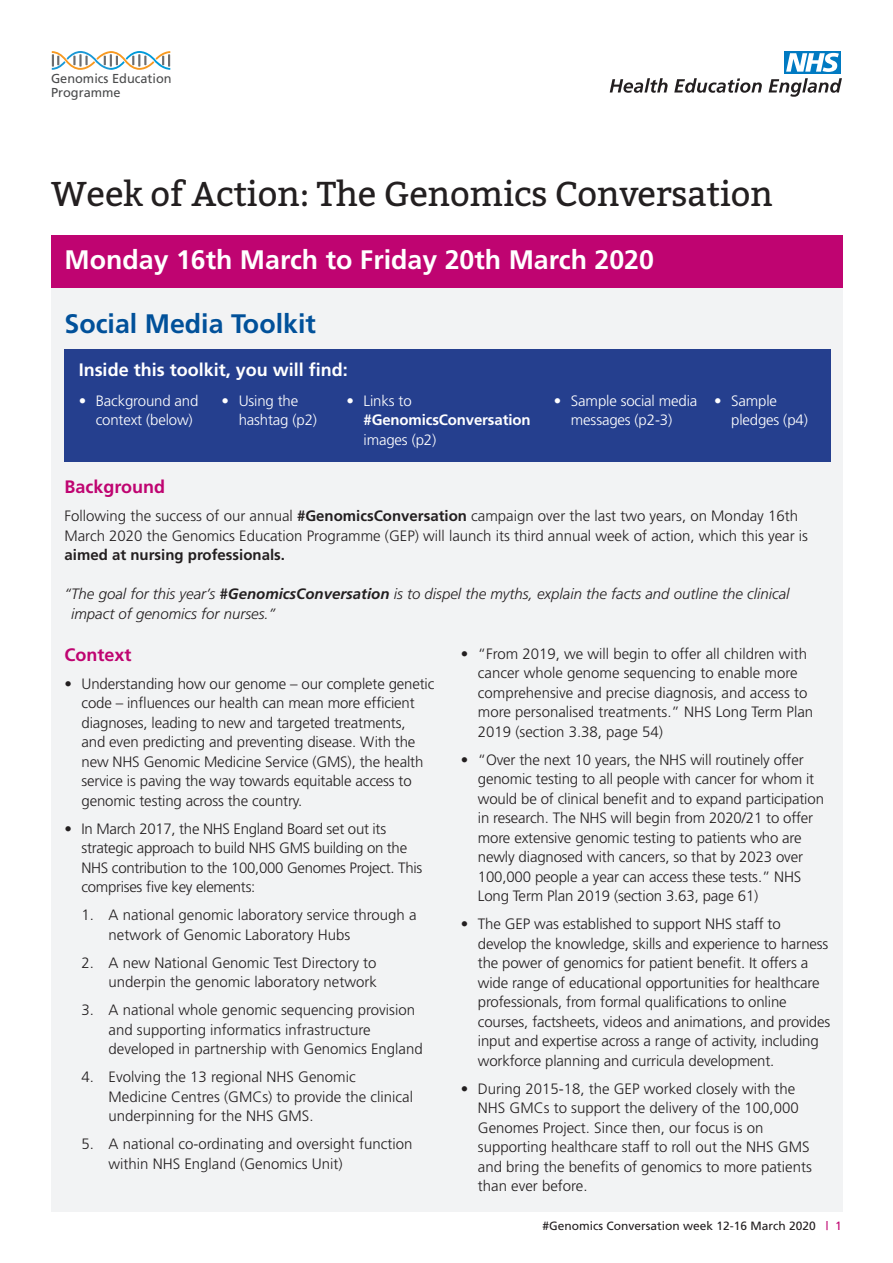
<style>
.page{position:relative;width:893px;height:1263px;background:#fff}
.page>*{position:absolute;margin:0;border:0;box-sizing:border-box;transform-origin:0 0}
.t1{font:34.5px "Bitter";letter-spacing:-.01em;color:#231f20}
.t2{font:700 26.7px "Frutiger";color:#fff}
.t3{font:700 26.7px "Frutiger";color:#01519a}
.t4{font:700 18px "Frutiger";color:#fff}
.t5{font:700 18px "Frutiger";color:#bf0471}
.t6{font:300 15px/19.5px "Frutiger";letter-spacing:-.01em;color:#231f20}
.t7{font:italic 300 15px/19.5px "Frutiger";color:#231f20}
.t8{font:300 15px/19.5px "Frutiger";letter-spacing:-.01em;color:#fff}
.t9{font:700 15px "Frutiger";color:#231f20}
.t10{font:700 15px "Frutiger";letter-spacing:-.01em;color:#fff}
.t11{font:12.9px/14.2px "Frutiger";color:#4b4c4d}
.t12{font:12px "Frutiger";color:#231f20}
.s1{font-weight:700}
.s2{color:#bf0471}
</style>
<div class="page">
<div style="left:51px;top:235px;width:792px;height:977px;background:#f2f3f4"></div>
<div style="left:64px;top:349px;width:767px;height:113px;background:#253f8e"></div>
<div style="left:51px;top:235px;width:792px;height:53px;background:#bf0471"></div>
<div style="left:784px;top:51px;width:57px;height:23px;background:#007ac2"></div>
<svg style="left:786px;top:53px;width:53px;height:19px"></svg>
<svg style="left:610px;top:78px;width:58px;height:15px"></svg>
<svg style="left:674px;top:78px;width:88px;height:15px"></svg>
<svg style="left:769px;top:78px;width:73px;height:19px"></svg>
<svg style="left:52px;top:51px;width:118px;height:19px"></svg>
<p class="t11" style="left:51px;top:71px;width:122px">Genomics Education<br>Programme</p>
<h1 class="t1" style="left:51px;top:169px;width:724px">Week of Action: The Genomics Conversation</h1>
<h2 class="t2" style="left:64px;top:244px;width:591px">Monday 16th March to Friday 20th March 2020</h2>
<h2 class="t3" style="left:64px;top:308px;width:253px">Social Media Toolkit</h2>
<p class="t4" style="left:79px;top:359px;width:271px">Inside this toolkit, you will find:</p>
<p class="t8" style="left:96px;top:390px;width:104px;text-indent:-17px">• Background and context (below)</p>
<p class="t8" style="left:239px;top:390px;width:80px;text-indent:-17px">• Using the hashtag (p2)</p>
<p class="t8" style="left:347px;top:390px;width:67px">• Links to</p>
<p class="t10" style="left:364px;top:411px;width:169px">#GenomicsConversation</p>
<p class="t8" style="left:364px;top:429px;width:74px">images (p2)</p>
<p class="t8" style="left:554px;top:390px;width:145px;text-align:center">• Sample social media messages (p2-3)</p>
<p class="t8" style="left:731px;top:390px;width:78px;text-indent:-17px">• Sample pledges (p4)</p>
<p class="t5" style="left:64px;top:477px;width:102px">Background</p>
<p class="t6" style="left:64px;top:506px;width:745px">Following the success of our annual <span class="s1">#GenomicsConversation</span> campaign over the last two years, on Monday 16th<br>March 2020 the Genomics Education Programme (GEP) will launch its third annual week of action, which this year is</p>
<p class="t9" style="left:64px;top:546px;width:222px">aimed at nursing professionals.</p>
<p class="t7" style="left:71px;top:584px;width:720px;text-indent:-7px">“The goal for this year’s <span class="s1">#GenomicsConversation</span> is to dispel the myths, explain the facts and outline the clinical impact of genomics for nurses.”</p>
<p class="t5" style="left:64px;top:644px;width:69px">Context</p>
<p class="t6" style="left:81px;top:674px;width:354px;text-indent:-17px">• Understanding how our genome – our complete genetic code – influences our health can mean more efficient diagnoses, leading to new and targeted treatments,<br>and even predicting and preventing disease. With the new NHS Genomic Medicine Service (GMS), the health service is paving the way towards equitable access to genomic testing across the country.</p>
<p class="t6" style="left:81px;top:819px;width:342px;text-indent:-17px">• In March 2017, the NHS England Board set out its strategic approach to build NHS GMS building on the NHS contribution to the 100,000 Genomes Project. This comprises five key elements:</p>
<p class="t6" style="left:108px;top:905px;width:310px;text-indent:-27px">1. A national genomic laboratory service through a network of Genomic Laboratory Hubs</p>
<p class="t6" style="left:81px;top:953px;width:297px;text-align:right">2. A new National Genomic Test Directory to underpin the genomic laboratory network</p>
<p class="t6" style="left:108px;top:1000px;width:316px;text-indent:-27px">3. A national whole genomic sequencing provision and supporting informatics infrastructure developed in partnership with Genomics England</p>
<p class="t6" style="left:108px;top:1067px;width:306px;text-indent:-27px">4. Evolving the 13 regional NHS Genomic<br>Medicine Centres (GMCs) to provide the clinical underpinning for the NHS GMS.</p>
<p class="t6" style="left:108px;top:1134px;width:305px;text-indent:-27px">5. A national co-ordinating and oversight function within NHS England (Genomics Unit)</p>
<p class="t6" style="left:478px;top:643px;width:337px;text-indent:-17px">• “From 2019, we will begin to offer all children with cancer whole genome sequencing to enable more comprehensive and precise diagnosis, and access to more personalised treatments.” NHS Long Term Plan 2019 (section 3.38, page 54)</p>
<p class="t6" style="left:478px;top:749px;width:348px;text-indent:-17px">• “Over the next 10 years, the NHS will routinely offer genomic testing to all people with cancer for whom it would be of clinical benefit and to expand participation in research. The NHS will begin from 2020/21 to offer more extensive genomic testing to patients who are newly diagnosed with cancers, so that by 2023 over 100,000 people a year can access these tests.” NHS Long Term Plan 2019 (section 3.63, page 61)</p>
<p class="t6" style="left:478px;top:914px;width:354px;text-indent:-17px">• The GEP was established to support NHS staff to develop the knowledge, skills and experience to harness the power of genomics for patient benefit. It offers a wide range of educational opportunities for healthcare professionals, from formal qualifications to online courses, factsheets, videos and animations, and provides input and expertise across a range of activity, including workforce planning and curricula development.</p>
<p class="t6" style="left:478px;top:1078px;width:335px;text-indent:-17px">• During 2015-18, the GEP worked closely with the NHS GMCs to support the delivery of the 100,000<br>Genomes Project. Since then, our focus is on supporting healthcare staff to roll out the NHS GMS and bring the benefits of genomics to more patients than ever before.</p>
<p class="t12" style="left:542px;top:1218px;width:301px">#Genomics Conversation week 12-16 March 2020 <span class="s2">| 1</span></p>
</div>
